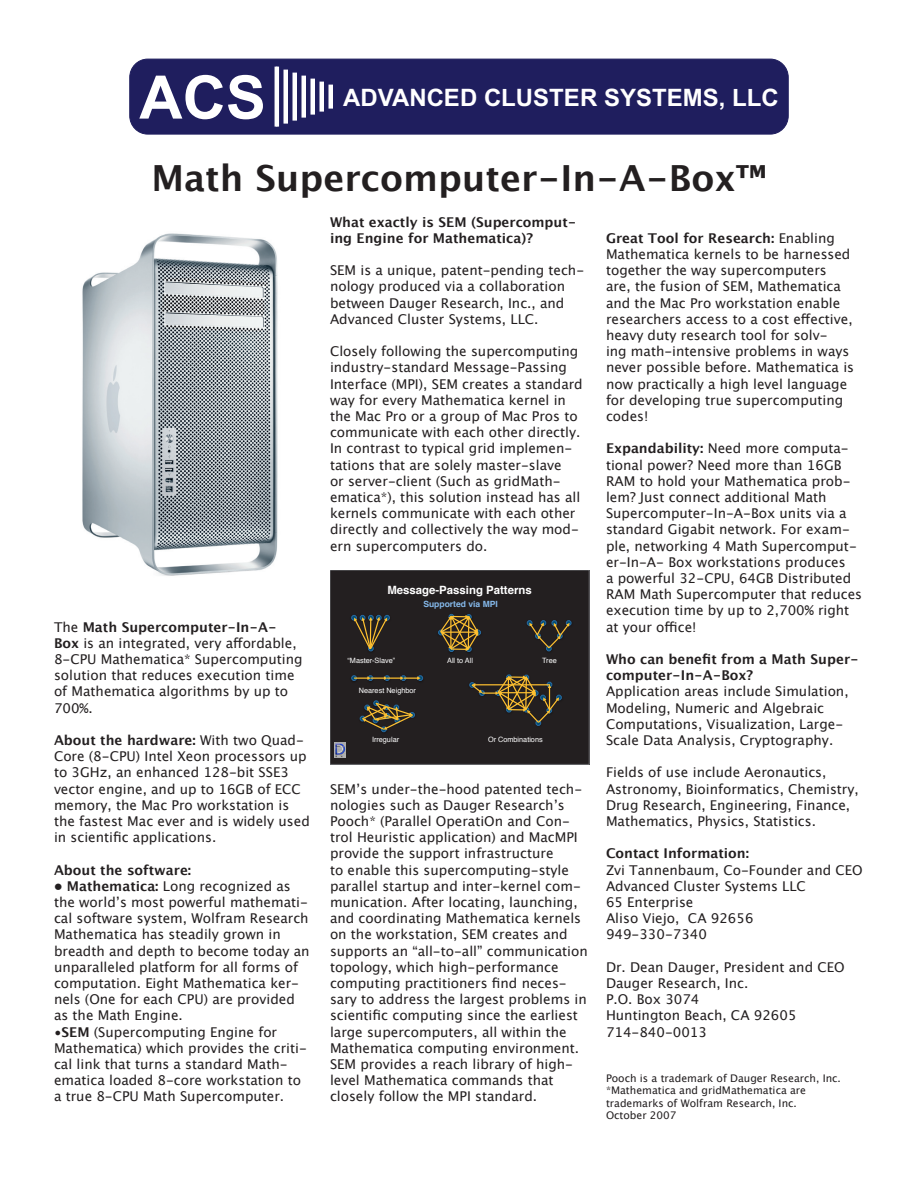
<style>
.page{position:relative;width:918px;height:1188px;background:#fff}
.page>*{position:absolute;margin:0;border:0;box-sizing:border-box;transform-origin:0 0}
.t1{font:700 60px "Arial";color:#fff}
.t2{font:700 36px "Lucida Grande";color:#231f20}
.t3{font:700 24px "Arial";color:#fff}
.t4{font:13.5px/16.2px "Lucida Grande";color:#231f20}
.t5{font:700 13.5px/16.2px "Lucida Grande";color:#231f20}
.t6{font:700 11.4px "Helvetica";color:#fff}
.t7{font:10.5px "Lucida Grande";color:#231f20}
.t8{font:700 8.55px "Helvetica";color:#85b9eb}
.t9{font:7.35px "Helvetica";color:#fff}
.s1{font-weight:700}
</style>
<div class="page">
<div style="left:130px;top:59px;width:658px;height:75px;background:#1f1e5e;border-radius:18px"></div>
<div style="left:130px;top:59px;width:658px;height:75px;border:1px solid #1f1e5e;border-radius:18px"></div>
<hr style="left:275px;top:67px;width:4px;height:60px;background:#fff">
<hr style="left:284px;top:70px;width:4px;height:54px;background:#fff">
<div style="left:292px;top:73px;width:5px;height:48px;background:#fff"></div>
<hr style="left:302px;top:76px;width:4px;height:42px;background:#fff">
<div style="left:310px;top:79px;width:5px;height:36px;background:#fff"></div>
<hr style="left:320px;top:82px;width:4px;height:30px;background:#fff">
<div style="left:328px;top:85px;width:5px;height:24px;background:#fff"></div>
<img style="left:82px;top:233px;width:196px;height:343px">
<div style="left:330px;top:570px;width:259px;height:194px;background:#231f20"></div>
<img style="left:335px;top:743px;width:11px;height:15px">
<svg style="left:351px;top:614px;width:39px;height:38px"></svg>
<svg style="left:526px;top:620px;width:46px;height:32px"></svg>
<svg style="left:438px;top:613px;width:43px;height:39px"></svg>
<svg style="left:351px;top:675px;width:72px;height:6px"></svg>
<svg style="left:469px;top:674px;width:93px;height:52px"></svg>
<svg style="left:359px;top:700px;width:56px;height:33px"></svg>
<div style="left:330px;top:570px;width:259px;height:194px;border:1px solid #6c6d70"></div>
<p class="t1" style="left:139px;top:59px;width:128px">ACS</p>
<p class="t3" style="left:343px;top:82px;width:437px">ADVANCED CLUSTER SYSTEMS, LLC</p>
<p class="t2" style="left:151px;top:157px;width:617px">Math Supercomputer-In-A-Box™</p>
<p class="t4" style="left:54px;top:619px;width:250px">The <span class="s1">Math Supercomputer-In-A-<br>Box</span> is an integrated, very affordable,<br>8-CPU Mathematica* Supercomputing solution that reduces execution time of Mathematica algorithms by up to<br>700%.</p>
<p class="t4" style="left:54px;top:732px;width:257px"><span class="s1">About the hardware:</span> With two Quad-Core (8-CPU) Intel Xeon processors up to 3GHz, an enhanced 128-bit SSE3 vector engine, and up to 16GB of ECC memory, the Mac Pro workstation is the fastest Mac ever and is widely used in scientific applications.</p>
<p class="t5" style="left:54px;top:862px;width:139px">About the software:</p>
<p class="t4" style="left:54px;top:878px;width:257px"><span class="s1">• Mathematica:</span> Long recognized as the world’s most powerful mathemati&shy;cal software system, Wolfram Research Mathematica has steadily grown in breadth and depth to become today an unparalleled platform for all forms of computation. Eight Mathematica ker&shy;nels (One for each CPU) are provided as the Math Engine.</p>
<p class="t4" style="left:54px;top:1024px;width:255px">•<span class="s1">SEM</span> (Supercomputing Engine for Mathematica) which provides the criti&shy;cal link that turns a standard Math&shy;ematica loaded 8-core workstation to a true 8-CPU Math Supercomputer.</p>
<p class="t5" style="left:330px;top:214px;width:248px">What exactly is SEM (Supercomput&shy;ing Engine for Mathematica)?</p>
<p class="t4" style="left:330px;top:262px;width:256px">SEM is a unique, patent-pending tech&shy;nology produced via a collaboration between Dauger Research, Inc., and Advanced Cluster Systems, LLC.</p>
<p class="t4" style="left:330px;top:343px;width:254px">Closely following the supercomputing industry-standard Message-Passing Interface (MPI), SEM creates a standard way for every Mathematica kernel in the Mac Pro or a group of Mac Pros to communicate with each other directly.<br>In contrast to typical grid implemen&shy;tations that are solely master-slave<br>or server-client (Such as gridMath&shy;ematica*), this solution instead has all kernels communicate with each other directly and collectively the way mod&shy;ern supercomputers do.</p>
<p class="t6" style="left:387px;top:585px;width:146px">Message-Passing Patterns</p>
<p class="t8" style="left:423px;top:601px;width:76px">Supported via MPI</p>
<p class="t9" style="left:348px;top:658px;width:49px">“Master-Slave”</p>
<p class="t9" style="left:447px;top:658px;width:27px">All to All</p>
<p class="t9" style="left:542px;top:658px;width:16px">Tree</p>
<p class="t9" style="left:359px;top:687px;width:59px">Nearest Neighbor</p>
<p class="t9" style="left:372px;top:737px;width:29px">Irregular</p>
<p class="t9" style="left:488px;top:737px;width:56px">Or Combinations</p>
<p class="t4" style="left:330px;top:781px;width:259px">SEM’s under-the-hood patented tech&shy;nologies such as Dauger Research’s Pooch* (Parallel OperatiOn and Con&shy;trol Heuristic application) and MacMPI provide the support infrastructure<br>to enable this supercomputing-style parallel startup and inter-kernel com&shy;munication. After locating, launching, and coordinating Mathematica kernels on the workstation, SEM creates and supports an “all-to-all” communication topology, which high-performance computing practitioners find neces&shy;sary to address the largest problems in scientific computing since the earliest large supercomputers, all within the Mathematica computing environment.<br>SEM provides a reach library of high&shy;level Mathematica commands that closely follow the MPI standard.</p>
<p class="t4" style="left:606px;top:230px;width:250px"><span class="s1">Great Tool for Research:</span> Enabling Mathematica kernels to be harnessed together the way supercomputers are, the fusion of SEM, Mathematica and the Mac Pro workstation enable researchers access to a cost effective, heavy duty research tool for solv-<br>ing math-intensive problems in ways never possible before. Mathematica is now practically a high level language for developing true supercomputing codes!</p>
<p class="t4" style="left:606px;top:441px;width:258px"><span class="s1">Expandability:</span> Need more computa&shy;tional power? Need more than 16GB RAM to hold your Mathematica prob&shy;lem? Just connect additional Math Supercomputer-In-A-Box units via a standard Gigabit network. For exam&shy;ple, networking 4 Math Supercomput&shy;er-In-A- Box workstations produces<br>a powerful 32-CPU, 64GB Distributed RAM Math Supercomputer that reduces execution time by up to 2,700% right at your office!</p>
<p class="t5" style="left:606px;top:651px;width:254px">Who can benefit from a Math Super&shy;computer-In-A-Box?</p>
<p class="t4" style="left:606px;top:684px;width:244px">Application areas include Simulation,<br>Modeling, Numeric and Algebraic</p>
<p class="t4" style="left:606px;top:716px;width:239px">Computations, Visualization, Large-<br>Scale Data Analysis, Cryptography.</p>
<p class="t4" style="left:606px;top:765px;width:254px">Fields of use include Aeronautics,<br>Astronomy, Bioinformatics, Chemistry,<br>Drug Research, Engineering, Finance,</p>
<p class="t4" style="left:606px;top:813px;width:212px">Mathematics, Physics, Statistics.</p>
<p class="t5" style="left:606px;top:846px;width:145px">Contact Information:</p>
<p class="t4" style="left:606px;top:862px;width:258px">Zvi Tannenbaum, Co-Founder and CEO</p>
<p class="t4" style="left:606px;top:878px;width:201px">Advanced Cluster Systems LLC</p>
<p class="t4" style="left:606px;top:894px;width:89px">65 Enterprise</p>
<p class="t4" style="left:606px;top:910px;width:149px">Aliso Viejo, CA 92656</p>
<p class="t4" style="left:606px;top:927px;width:102px">949-330-7340</p>
<p class="t4" style="left:606px;top:959px;width:240px">Dr. Dean Dauger, President and CEO</p>
<p class="t4" style="left:606px;top:975px;width:144px">Dauger Research, Inc.</p>
<p class="t4" style="left:606px;top:991px;width:95px">P.O. Box 3074</p>
<p class="t4" style="left:606px;top:1008px;width:192px">Huntington Beach, CA 92605</p>
<p class="t4" style="left:606px;top:1024px;width:102px">714-840-0013</p>
<p class="t7" style="left:606px;top:1072px;width:236px">Pooch is a trademark of Dauger Research, Inc.</p>
<p class="t7" style="left:606px;top:1084px;width:202px">*Mathematica and gridMathematica are</p>
<p class="t7" style="left:606px;top:1097px;width:192px">trademarks of Wolfram Research, Inc.</p>
<p class="t7" style="left:606px;top:1110px;width:72px">October 2007</p>
</div>
